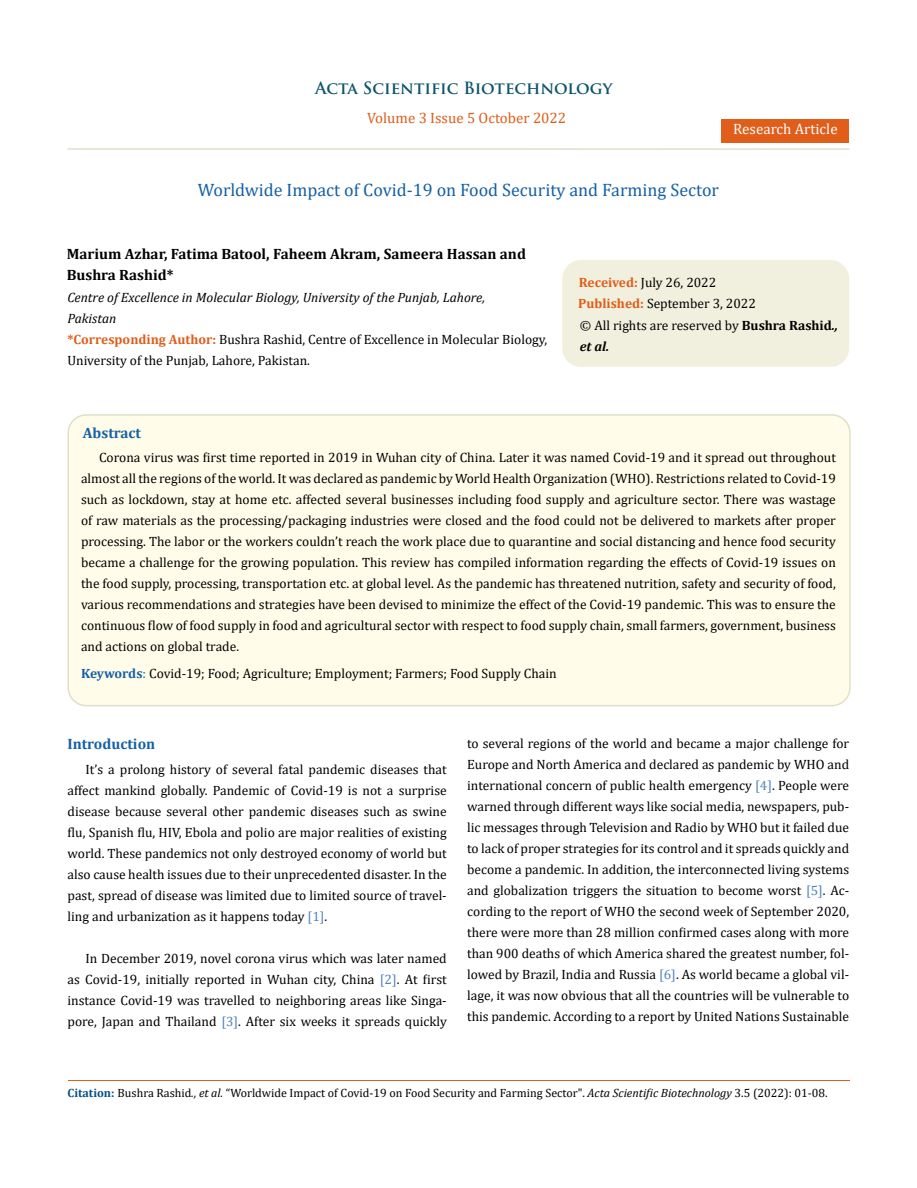
<style>
.page{position:relative;width:917px;height:1188px;background:#fff}
.page>*{position:absolute;margin:0;border:0;box-sizing:border-box;transform-origin:0 0}
.t1{font:18px "Cambria";color:#1560a6}
.t2{font:700 16.5px "Trajan Pro";color:#0e546a}
.t3{font:700 15px/21px "Cambria";color:#000}
.t4{font:15px "Cambria";color:#e05d1a}
.t5{font:700 15px "Cambria";color:#1560a6}
.t6{font:15px "Cambria";color:#fff}
.t7{font:13.5px/21px "Cambria";color:#000;text-align:justify}
.t8{font:12px "Cambria";color:#000}
.s1{font-style:italic}
.s2{font-weight:700;color:#e05d1a}
.s3{font-weight:700}
.s4{font-weight:700;font-style:italic}
.s5{font-weight:700;color:#1560a6}
.s6{color:#1560a6}
.s7{color:#4f81bd}
.s8{font-weight:700;color:#035089}
</style>
<div class="page">
<div style="left:721px;top:119px;width:128px;height:23px;background:#e05d1a"></div>
<div style="left:563px;top:261px;width:285px;height:105px;background:#f1f0de;border-radius:18px"></div>
<div style="left:562px;top:260px;width:287px;height:107px;border:2px solid #f1f0de;border-radius:18px"></div>
<div style="left:68px;top:415px;width:781px;height:291px;background:#fffde9;border-radius:18px"></div>
<div style="left:67px;top:414px;width:783px;height:292px;border:2px solid #e0dfcd;border-radius:18px"></div>
<hr style="left:68px;top:1081px;width:781px;height:1px;background:#e05d1a">
<hr style="left:67px;top:148px;width:782px;height:2px;background:#e0dfcd">
<p class="t2" style="left:315px;top:77px;width:299px">Acta Scientific Biotechnology</p>
<p class="t4" style="left:367px;top:109px;width:200px">Volume 3 Issue 5 October 2022</p>
<p class="t6" style="left:733px;top:120px;width:106px">Research Article</p>
<h1 class="t1" style="left:198px;top:180px;width:522px">Worldwide Impact of Covid-19 on Food Security and Farming Sector</h1>
<p class="t3" style="left:67px;top:243px;width:461px">Marium Azhar, Fatima Batool, Faheem Akram, Sameera Hassan and<br>Bushra Rashid*</p>
<p class="t7" style="left:67px;top:287px;width:481px;text-align:left"><span class="s1">Centre of Excellence in Molecular Biology, University of the Punjab, Lahore,<br>Pakistan<br></span><span class="s2">*Corresponding Author:</span> Bushra Rashid, Centre of Excellence in Molecular Biology, University of the Punjab, Lahore, Pakistan.</p>
<p class="t7" style="left:578px;top:271px;width:261px;line-height:21.5px;text-align:left"><span class="s2">Received:</span> July 26, 2022<br><span class="s2">Published:</span> September 3, 2022<br>© All rights are reserved by <span class="s3">Bushra Rashid</span><span class="s4">., et al.</span></p>
<p class="t5" style="left:83px;top:423px;width:60px">Abstract</p>
<p class="t7" style="left:81px;top:447px;width:756px;text-indent:18px">Corona virus was first time reported in 2019 in Wuhan city of China. Later it was named Covid-19 and it spread out throughout almost all the regions of the world. It was declared as pandemic by World Health Organization (WHO). Restrictions related to Covid-19 such as lockdown, stay at home etc. affected several businesses including food supply and agriculture sector. There was wastage of raw materials as the processing/packaging industries were closed and the food could not be delivered to markets after proper processing. The labor or the workers couldn’t reach the work place due to quarantine and social distancing and hence food security became a challenge for the growing population. This review has compiled information regarding the effects of Covid-19 issues on the food supply, processing, transportation etc. at global level. As the pandemic has threatened nutrition, safety and security of food, various recommendations and strategies have been devised to minimize the effect of the Covid-19 pandemic. This was to ensure the continuous flow of food supply in food and agricultural sector with respect to food supply chain, small farmers, government, business and actions on global trade.</p>
<p class="t7" style="left:81px;top:663px;width:477px"><span class="s5">Keywords</span><span class="s6">:</span> Covid-19; Food; Agriculture; Employment; Farmers; Food Supply Chain</p>
<p class="t5" style="left:67px;top:733px;width:89px">Introduction</p>
<p class="t7" style="left:68px;top:759px;width:381px;text-indent:18px">It’s a prolong history of several fatal pandemic diseases that affect mankind globally. Pandemic of Covid-19 is not a surprise disease because several other pandemic diseases such as swine flu, Spanish flu, HIV, Ebola and polio are major realities of existing world. These pandemics not only destroyed economy of world but also cause health issues due to their unprecedented disaster. In the past, spread of disease was limited due to limited source of travel&shy;ling and urbanization as it happens today <span class="s7">[1]</span>.</p>
<p class="t7" style="left:68px;top:948px;width:381px;text-indent:18px">In December 2019, novel corona virus which was later named as Covid-19, initially reported in Wuhan city, China <span class="s7">[2]</span>. At first instance Covid-19 was travelled to neighboring areas like Singa&shy;pore, Japan and Thailand <span class="s7">[3]</span>. After six weeks it spreads quickly</p>
<p class="t7" style="left:467px;top:733px;width:383px">to several regions of the world and became a major challenge for Europe and North America and declared as pandemic by WHO and international concern of public health emergency <span class="s7">[4]</span>. People were warned through different ways like social media, newspapers, pub&shy;lic messages through Television and Radio by WHO but it failed due to lack of proper strategies for its control and it spreads quickly and become a pandemic. In addition, the interconnected living systems and globalization triggers the situation to become worst <span class="s7">[5]</span>. Ac&shy;cording to the report of WHO the second week of September 2020, there were more than 28 million confirmed cases along with more than 900 deaths of which America shared the greatest number, fol&shy;lowed by Brazil, India and Russia <span class="s7">[6]</span>. As world became a global vil&shy;lage, it was now obvious that all the countries will be vulnerable to this pandemic. According to a report by United Nations Sustainable</p>
<p class="t8" style="left:68px;top:1086px;width:761px"><span class="s8">Citation:</span> Bushra Rashid<span class="s1">., et al.</span> “Worldwide Impact of Covid-19 on Food Security and Farming Sector". <span class="s1">Acta Scientific Biotechnology</span> 3.5 (2022): 01-08.</p>
</div>
